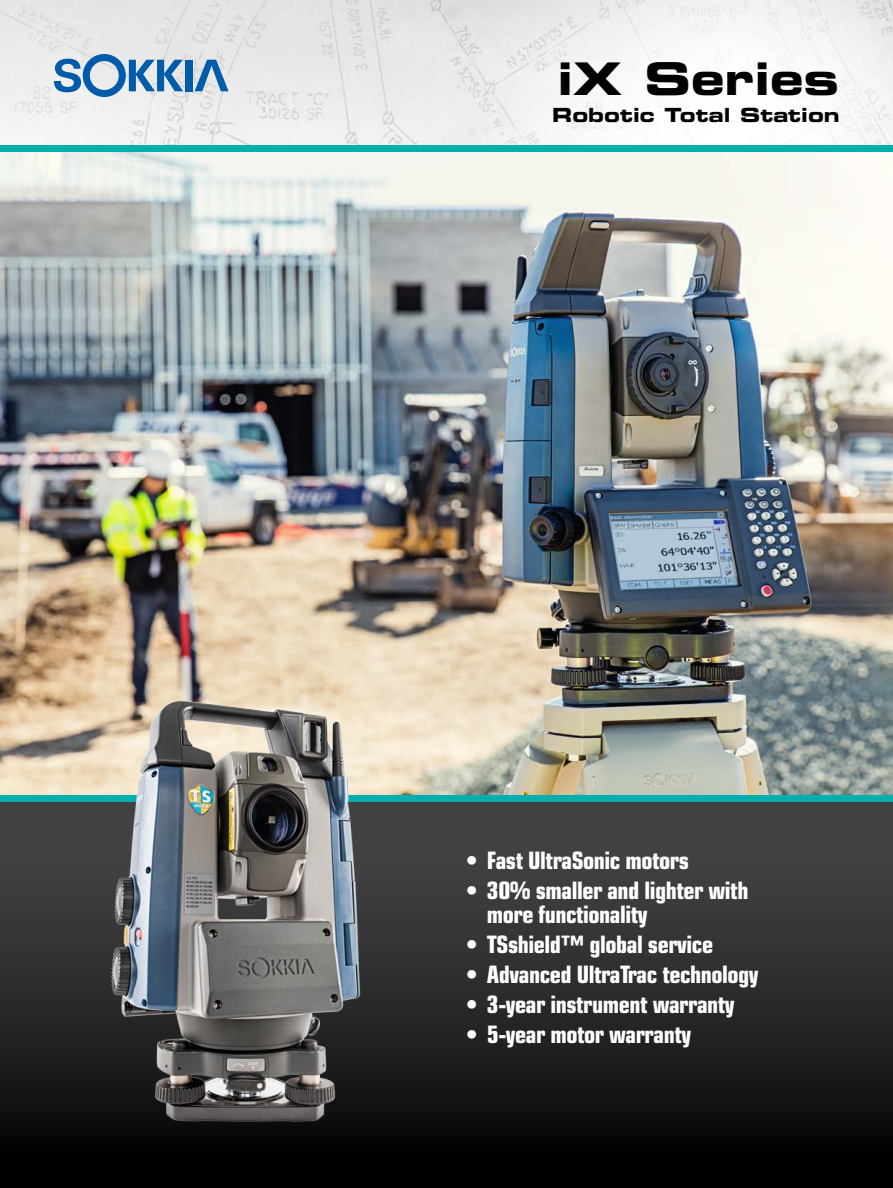
<style>
.page{position:relative;width:893px;height:1188px;background:#fff}
.page>*{position:absolute;margin:0;border:0;box-sizing:border-box;transform-origin:0 0}
.t1{font:45px "Eurostile LT Std Bold Ex 2";color:#000}
.t2{font:700 condensed 24px/24px "Eurostile LT Std";letter-spacing:-.02em;color:#fff}
.t3{font:19.5px "Eurostile LT Std Bold Ex 2";color:#000}
</style>
<div class="page">
<img style="left:0;top:0;width:893px;height:796px">
<div style="left:0;top:802px;width:893px;height:386px;background:linear-gradient(to bottom,#4c4c4e,#020202)"></div>
<div style="left:0;top:796px;width:893px;height:6px;background:#00afad"></div>
<div style="left:0;top:146px;width:893px;height:6px;background:#00afad"></div>
<div style="left:185px;top:60px;width:7px;height:31px;background:#005baa"></div>
<svg style="left:195px;top:60px;width:34px;height:31px"></svg>
<svg style="left:54px;top:54px;width:129px;height:43px;background:#8aafd0"></svg>
<img style="left:106px;top:695px;width:263px;height:459px">
<h1 class="t1" style="left:558px;top:47px;width:283px">iX Series</h1>
<p class="t3" style="left:552px;top:101px;width:289px">Robotic Total Station</p>
<p class="t2" style="left:466px;top:849px;width:225px">• Fast UltraSonic motors</p>
<p class="t2" style="left:487px;top:879px;width:263px;text-indent:-21px">• 30% smaller and lighter with more functionality</p>
<p class="t2" style="left:466px;top:933px;width:249px">• TSshield™ global service</p>
<p class="t2" style="left:466px;top:963px;width:294px">• Advanced UltraTrac technology</p>
<p class="t2" style="left:466px;top:993px;width:270px">• 3-year instrument warranty</p>
<p class="t2" style="left:466px;top:1023px;width:227px">• 5-year motor warranty</p>
</div>
